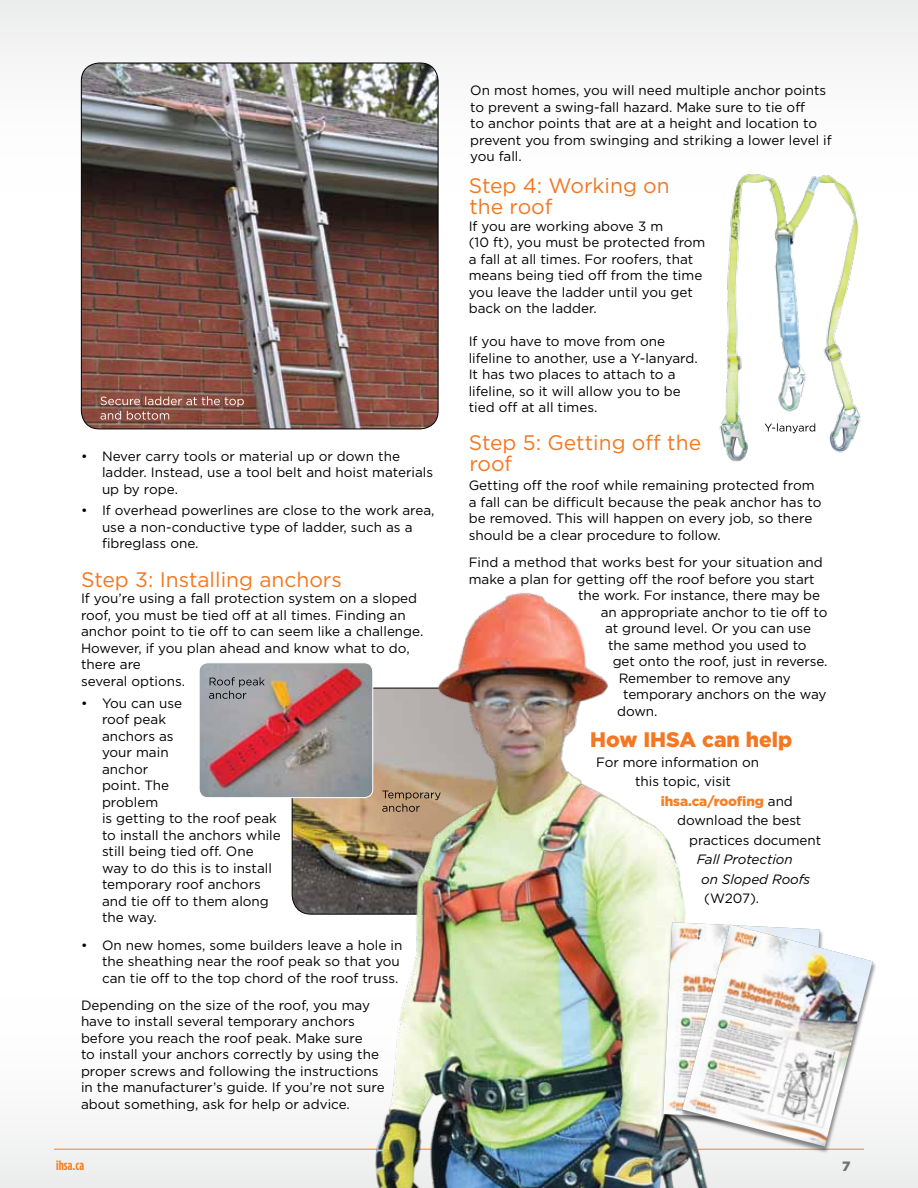
<style>
.page{position:relative;width:918px;height:1188px;background:#fff}
.page>*{position:absolute;margin:0;border:0;box-sizing:border-box;transform-origin:0 0}
.t1{font:21px/21px "Gotham";color:#f47721}
.t2{font:900 21px "Gotham";color:#f47721}
.t3{font:13.5px/16.5px "Gotham";color:#000}
.t4{font:italic 13.5px/19.5px "Gotham";letter-spacing:-.005em;color:#000}
.t5{font:900 13.5px "Gotham";letter-spacing:-.005em;color:#f58025}
.t6{font:700 13.5px "Gotham Condensed";letter-spacing:.005em;color:#f58025}
.t7{font:900 13.5px "Gotham";color:#717073}
.s1{font-weight:400;color:#000}
</style>
<div class="page">
<img style="left:292px;top:798px;width:31px;height:116px">
<div style="left:0;top:976px;width:918px;height:212px;background:linear-gradient(to bottom,#fff,#efeeee)"></div>
<img style="left:201px;top:664px;width:122px;height:132px">
<div style="left:199px;top:662px;width:174px;height:136px;border:1px solid #fff;border-radius:9px"></div>
<svg style="left:209px;top:677px;width:56px;height:22px"></svg>
<div style="left:0;top:0;width:918px;height:214px;background:#f8f8f8"></div>
<hr style="left:54px;top:1149px;width:810px;height:1px;background:#f58025">
<img style="left:81px;top:63px;width:357px;height:366px">
<div style="left:81px;top:63px;width:357px;height:366px;border:1px solid #000;border-radius:18px"></div>
<img style="left:719px;top:174px;width:142px;height:287px">
<svg style="left:765px;top:423px;width:50px;height:10px"></svg>
<img style="left:323px;top:580px;width:400px;height:608px">
<svg style="left:382px;top:791px;width:59px;height:21px"></svg>
<div style="left:680px;top:925px;width:197px;height:228px;background:#000;opacity:.45"></div>
<svg style="left:663px;top:922px;width:210px;height:225px"></svg>
<img style="left:682px;top:924px;width:191px;height:222px">
<svg style="left:100px;top:396px;width:144px;height:24px;background:#966559"></svg>
<p class="t3" style="left:102px;top:447px;width:333px;text-indent:-21px">• Never carry tools or material up or down the ladder. Instead, use a tool belt and hoist materials up by rope.</p>
<p class="t3" style="left:102px;top:502px;width:334px;text-indent:-21px">• If overhead powerlines are close to the work area, use a non-conductive type of ladder, such as a fibreglass one.</p>
<h1 class="t1" style="left:81px;top:569px;width:262px">Step 3: Installing anchors</h1>
<p class="t3" style="left:81px;top:590px;width:344px">If you’re using a fall protection system on a sloped roof, you must be tied off at all times. Finding an anchor point to tie off to can seem like a challenge.<br>However, if you plan ahead and know what to do, there are<br>several options.</p>
<p class="t3" style="left:102px;top:694px;width:180px;text-indent:-21px">• You can use<br>roof peak<br>anchors as<br>your main<br>anchor<br>point. The<br>problem<br>is getting to the roof peak to install the anchors while still being tied off. One way to do this is to install temporary roof anchors and tie off to them along the way.</p>
<p class="t3" style="left:102px;top:936px;width:302px;text-indent:-21px">• On new homes, some builders leave a hole in the sheathing near the roof peak so that you can tie off to the top chord of the roof truss.</p>
<p class="t3" style="left:81px;top:997px;width:305px">Depending on the size of the roof, you may have to install several temporary anchors before you reach the roof peak. Make sure<br>to install your anchors correctly by using the proper screws and following the instructions in the manufacturer’s guide. If you’re not sure about something, ask for help or advice.</p>
<p class="t6" style="left:56px;top:1157px;width:30px">ihsa.ca</p>
<p class="t3" style="left:470px;top:82px;width:363px">On most homes, you will need multiple anchor points to prevent a swing-fall hazard. Make sure to tie off<br>to anchor points that are at a height and location to prevent you from swinging and striking a lower level if you fall.</p>
<h1 class="t1" style="left:469px;top:175px;width:203px">Step 4: Working on the roof</h1>
<p class="t3" style="left:469px;top:218px;width:238px">If you are working above 3 m<br>(10 ft), you must be protected from a fall at all times. For roofers, that means being tied off from the time you leave the ladder until you get back on the ladder.</p>
<p class="t3" style="left:469px;top:333px;width:231px">If you have to move from one lifeline to another, use a Y-lanyard.<br>It has two places to attach to a lifeline, so it will allow you to be tied off at all times.</p>
<h1 class="t1" style="left:469px;top:432px;width:234px">Step 5: Getting off the roof</h1>
<p class="t3" style="left:469px;top:477px;width:354px">Getting off the roof while remaining protected from a fall can be difficult because the peak anchor has to be removed. This will happen on every job, so there should be a clear procedure to follow.</p>
<p class="t3" style="left:469px;top:554px;width:356px">Find a method that works best for your situation and</p>
<p class="t3" style="left:469px;top:570px;width:347px">make a plan for getting off the roof before you start</p>
<p class="t3" style="left:578px;top:587px;width:243px">the work. For instance, there may be</p>
<p class="t3" style="left:601px;top:603px;width:228px">an appropriate anchor to tie off to</p>
<p class="t3" style="left:605px;top:620px;width:207px">at ground level. Or you can use</p>
<p class="t3" style="left:608px;top:636px;width:200px">the same method you used to</p>
<p class="t3" style="left:613px;top:653px;width:216px">get onto the roof, just in reverse.</p>
<p class="t3" style="left:619px;top:669px;width:174px">Remember to remove any</p>
<p class="t3" style="left:623px;top:686px;width:205px">temporary anchors on the way</p>
<p class="t3" style="left:617px;top:702px;width:42px">down.</p>
<h1 class="t2" style="left:590px;top:728px;width:204px">How IHSA can help</h1>
<p class="t3" style="left:635px;top:752px;width:125px;line-height:19.5px;text-indent:-39px">For more information on this topic, visit</p>
<p class="t5" style="left:661px;top:793px;width:134px">ihsa.ca/roofing <span class="s1">and</span></p>
<p class="t3" style="left:677px;top:812px;width:126px">download the best</p>
<p class="t3" style="left:689px;top:832px;width:134px">practices document</p>
<p class="t4" style="left:701px;top:850px;width:111px;text-indent:-4px">Fall Protection on Sloped Roofs</p>
<p class="t3" style="left:704px;top:890px;width:56px">(W207).</p>
<p class="t7" style="left:842px;top:1158px;width:10px">7</p>
</div>
